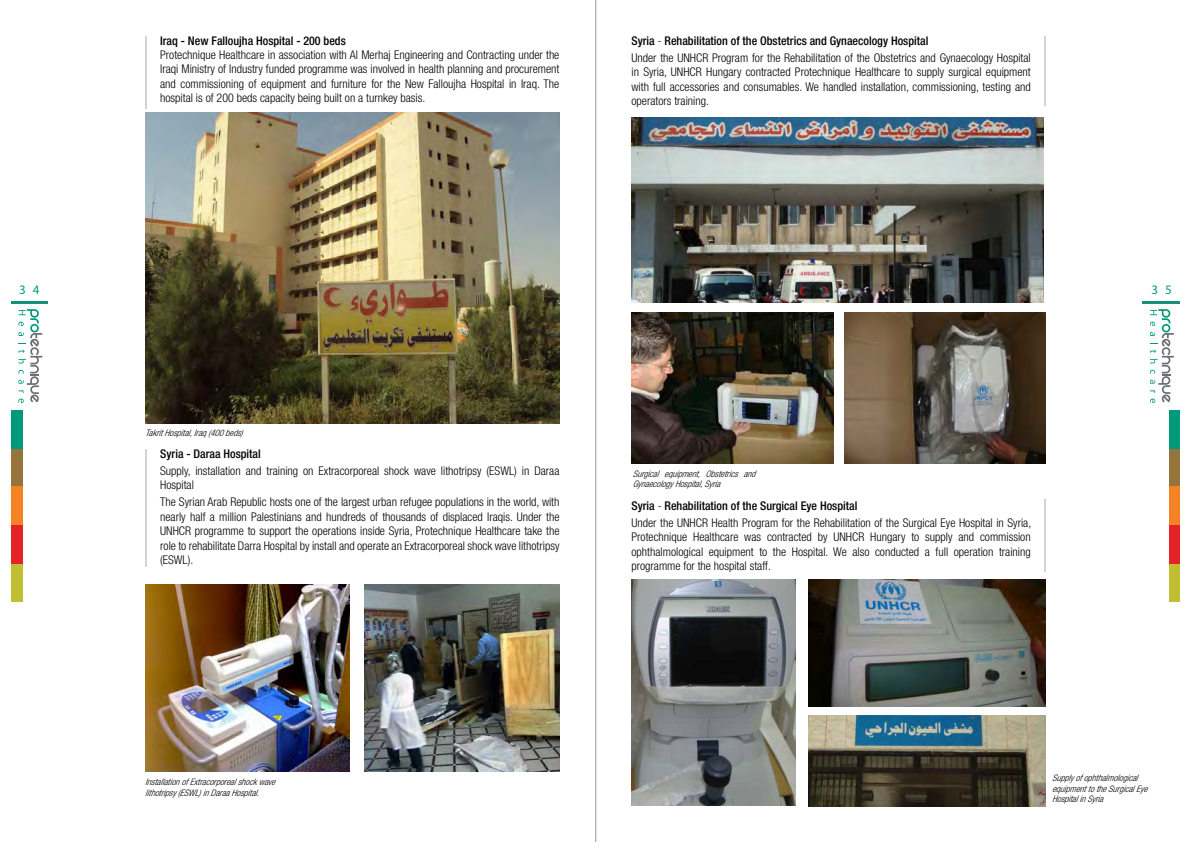
<style>
.page{position:relative;width:1191px;height:842px;background:#fff}
.page>*{position:absolute;margin:0;border:0;box-sizing:border-box;transform-origin:0 0}
.t1{font:13px "Myriad Pro";color:#009a7b}
.t2{font:300 condensed 12px/14.4px "Helvetica Neue LT Std";color:#000;text-align:justify}
.t3{font:500 condensed 12px "Helvetica Neue LT Std";color:#000}
.t4{font:italic 300 condensed 9px/10.8px "Helvetica Neue LT Std";color:#000}
.s1{font-weight:500}
</style>
<div class="page">
<svg style="left:18px;top:309px;width:24px;height:94px"></svg>
<svg style="left:1150px;top:309px;width:23px;height:94px"></svg>
<hr style="left:11px;top:302px;width:36px;height:2px;background:#158f77">
<hr style="left:1142px;top:302px;width:37px;height:2px;background:#158f77">
<div style="left:11px;top:449px;width:12px;height:38px;background:#95753c"></div>
<div style="left:11px;top:563px;width:12px;height:38px;background:#c0be31"></div>
<div style="left:11px;top:410px;width:12px;height:39px;background:#009a7b"></div>
<div style="left:11px;top:525px;width:12px;height:38px;background:#e32328"></div>
<div style="left:11px;top:487px;width:12px;height:38px;background:#f58223"></div>
<div style="left:1169px;top:449px;width:10px;height:38px;background:#95753c"></div>
<div style="left:1169px;top:563px;width:10px;height:38px;background:#c0be31"></div>
<div style="left:1169px;top:410px;width:10px;height:39px;background:#009a7b"></div>
<div style="left:1169px;top:525px;width:10px;height:38px;background:#e32328"></div>
<div style="left:1169px;top:487px;width:10px;height:38px;background:#f58223"></div>
<hr style="left:145px;top:36px;width:2px;height:72px;background:#d1d3d4">
<hr style="left:145px;top:449px;width:2px;height:117px;background:#d1d3d4">
<img style="left:145px;top:112px;width:414px;height:311px">
<img style="left:365px;top:584px;width:194px;height:188px">
<img style="left:145px;top:584px;width:205px;height:188px">
<hr style="left:1044px;top:36px;width:2px;height:70px;background:#d1d3d4">
<hr style="left:1044px;top:499px;width:2px;height:72px;background:#d1d3d4">
<img style="left:631px;top:117px;width:412px;height:186px">
<img style="left:844px;top:313px;width:201px;height:151px">
<img style="left:631px;top:313px;width:202px;height:151px">
<img style="left:808px;top:579px;width:237px;height:127px">
<img style="left:631px;top:579px;width:164px;height:227px">
<img style="left:808px;top:716px;width:237px;height:90px">
<hr style="left:595px;top:0;width:1px;height:842px;background:#939598">
<p class="t3" style="left:160px;top:33px;width:187px">Iraq - New Falloujha Hospital - 200 beds</p>
<p class="t2" style="left:160px;top:47px;width:401px">Protechnique Healthcare in association with Al Merhaj Engineering and Contracting under the Iraqi Ministry of Industry funded programme was involved in health planning and procurement and commissioning of equipment and furniture for the New Falloujha Hospital in Iraq. The hospital is of 200 beds capacity being built on a turnkey basis.</p>
<p class="t2" style="left:631px;top:32px;width:401px;line-height:17.2px"><span class="s1">Syria</span> - <span class="s1">Rehabilitation of the Obstetrics and Gynaecology Hospital<br></span>Under the UNHCR Program for the Rehabilitation of the Obstetrics and Gynaecology Hospital</p>
<p class="t2" style="left:631px;top:65px;width:401px">in Syria, UNHCR Hungary contracted Protechnique Healthcare to supply surgical equipment with full accessories and consumables. We handled installation, commissioning, testing and operators training.</p>
<p class="t1" style="left:19px;top:281px;width:22px">3 4</p>
<p class="t1" style="left:1151px;top:281px;width:22px">3 5</p>
<p class="t4" style="left:145px;top:428px;width:99px">Takrit Hospital,Iraq (400 beds)</p>
<p class="t3" style="left:160px;top:446px;width:102px">Syria - Daraa Hospital</p>
<p class="t2" style="left:160px;top:463px;width:401px">Supply, installation and training on Extracorporeal shock wave lithotripsy (ESWL) in Daraa<br>Hospital</p>
<p class="t2" style="left:160px;top:495px;width:401px">The Syrian Arab Republic hosts one of the largest urban refugee populations in the world, with nearly half a million Palestinians and hundreds of thousands of displaced Iraqis. Under the UNHCR programme to support the operations inside Syria, Protechnique Healthcare take the role to rehabilitate Darra Hospital by install and operate an Extracorporeal shock wave lithotripsy (ESWL).</p>
<p class="t4" style="left:632px;top:468px;width:124px">Surgical equipment, Obstetrics and<br>Gynaecology Hospital,Syria</p>
<p class="t2" style="left:631px;top:497px;width:401px;line-height:17.2px"><span class="s1">Syria</span> - <span class="s1">Rehabilitation of the Surgical Eye Hospital<br></span>Under the UNHCR Health Program for the Rehabilitation of the Surgical Eye Hospital in Syria,</p>
<p class="t2" style="left:631px;top:530px;width:401px">Protechnique Healthcare was contracted by UNHCR Hungary to supply and commission ophthalmological equipment to the Hospital. We also conducted a full operation training programme for the hospital staff.</p>
<p class="t4" style="left:145px;top:777px;width:131px">Installation of Extracorporeal shock wave lithotripsy (ESWL) in Daraa Hospital.</p>
<p class="t4" style="left:1052px;top:772px;width:97px">Supply of ophthalmological equipment to the Surgical Eye<br>Hospital in Syria</p>
</div>
